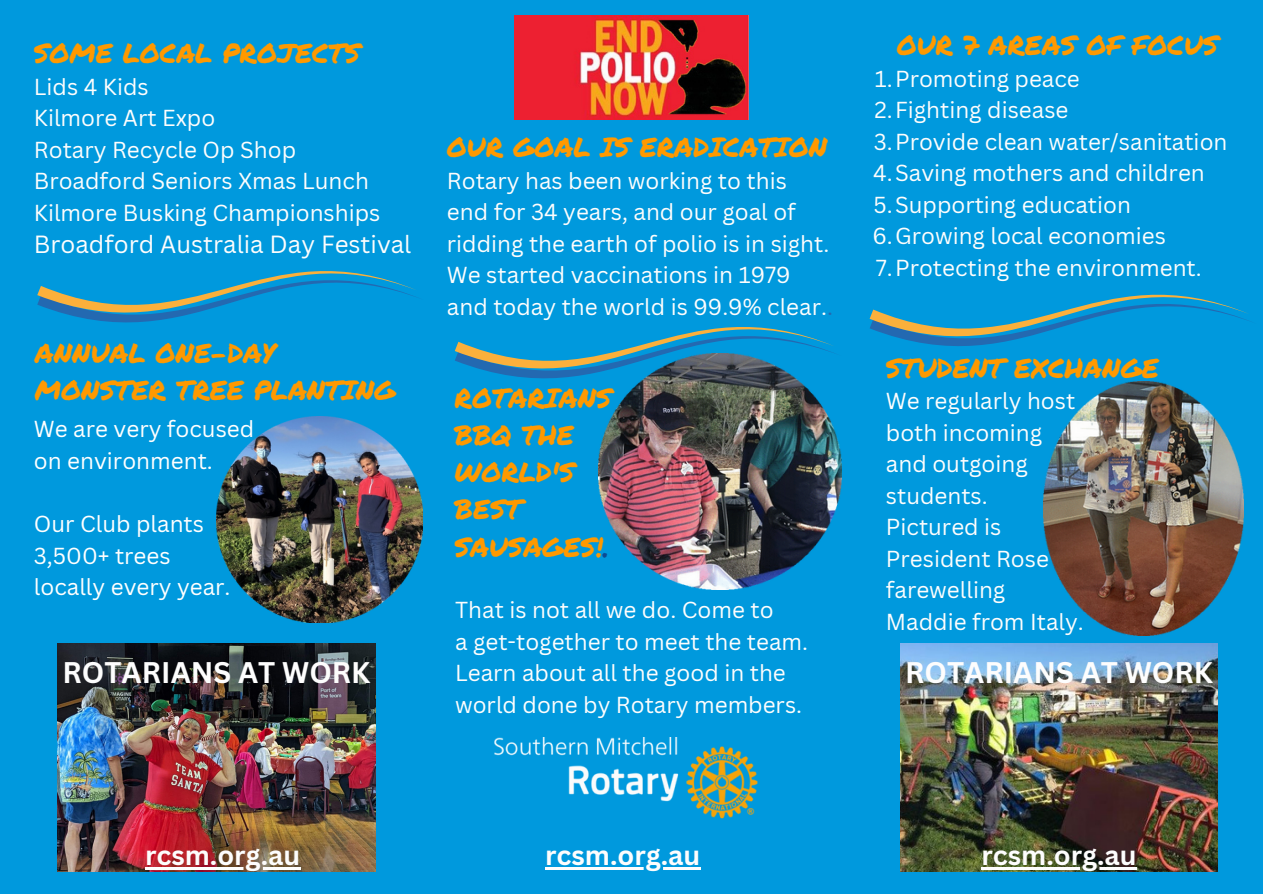
<style>
.page{position:relative;width:1263px;height:894px;background:#fff}
.page>*{position:absolute;margin:0;border:0;box-sizing:border-box;transform-origin:0 0}
.t1{font:700 28.95px "Canva Sans";color:#fdfdfd}
.t2{font:27px/37px "Permanent Marker";color:#f90}
.t3{font:700 27px "Canva Sans";color:#fdfdfd}
.t4{font:24.15px "Canva Sans";color:#fdfdfd}
.t5{font:22.5px/31.5px "Canva Sans";color:#fdfdfd}
.t6{font:22.5px "Canva Sans";color:#fff}
.s1{color:#2369b1}
.s2{color:#0d4a94}
</style>
<div class="page">
<div style="left:0;top:0;width:1263px;height:893px;background:#09d"></div>
<svg style="left:37px;top:271px;width:379px;height:52px"></svg>
<img style="left:514px;top:15px;width:234px;height:105px">
<img style="left:1043px;top:391px;width:200px;height:244px">
<img style="left:598px;top:423px;width:243px;height:166px">
<svg style="left:1104px;top:381px;width:80px;height:10px"></svg>
<svg style="left:870px;top:294px;width:379px;height:52px"></svg>
<img style="left:217px;top:416px;width:205px;height:206px">
<img style="left:58px;top:643px;width:317px;height:228px">
<img style="left:900px;top:643px;width:317px;height:228px">
<img style="left:608px;top:413px;width:224px;height:10px">
<svg style="left:455px;top:327px;width:379px;height:86px"></svg>
<img style="left:494px;top:737px;width:264px;height:82px">
<hr style="left:145px;top:867px;width:155px;height:2px;background:#fdfdfd">
<hr style="left:545px;top:867px;width:156px;height:2px;background:#fdfdfd">
<hr style="left:981px;top:867px;width:156px;height:2px;background:#fdfdfd">
<p class="t2" style="left:34px;top:34px;width:328px">SOME LOCAL PROJECTS</p>
<p class="t5" style="left:34px;top:70px;width:116px">Lids 4 Kids</p>
<p class="t5" style="left:34px;top:102px;width:183px">Kilmore Art Expo</p>
<p class="t5" style="left:34px;top:133px;width:264px">Rotary Recycle Op Shop</p>
<p class="t5" style="left:34px;top:165px;width:337px">Broadford Seniors Xmas Lunch</p>
<p class="t5" style="left:34px;top:196px;width:348px">Kilmore Busking Championships</p>
<p class="t4" style="left:34px;top:227px;width:379px">Broadford Australia Day Festival</p>
<p class="t2" style="left:447px;top:128px;width:382px">OUR GOAL IS ERADICATION</p>
<p class="t5" style="left:447px;top:164px;width:388px">Rotary has been working to this end for 34 years, and our goal of ridding the earth of polio is in sight.<br>We started vaccinations in 1979 and today the world is 99.9% clear.<span class="s1">.</span></p>
<p class="t2" style="left:897px;top:26px;width:323px">OUR 7 AREAS OF FOCUS</p>
<p class="t5" style="left:875px;top:62px;width:206px">1.Promoting peace</p>
<p class="t5" style="left:874px;top:94px;width:195px">2.Fighting disease</p>
<p class="t5" style="left:874px;top:125px;width:355px">3.Provide clean water/sanitation</p>
<p class="t5" style="left:873px;top:157px;width:333px">4.Saving mothers and children</p>
<p class="t5" style="left:874px;top:188px;width:259px">5.Supporting education</p>
<p class="t5" style="left:872px;top:220px;width:295px">6.Growing local economies</p>
<p class="t5" style="left:876px;top:251px;width:327px">7.Protecting the environment.</p>
<p class="t2" style="left:35px;top:333px;width:362px">ANNUAL ONE-DAY<br>MONSTER TREE PLANTING</p>
<p class="t6" style="left:34px;top:413px;width:222px">We are very focused</p>
<p class="t6" style="left:34px;top:445px;width:180px">on environment.</p>
<p class="t2" style="left:886px;top:348px;width:274px">STUDENT EXCHANGE</p>
<p class="t5" style="left:886px;top:384px;width:191px">We regularly host</p>
<p class="t5" style="left:886px;top:416px;width:158px">both incoming</p>
<p class="t5" style="left:886px;top:447px;width:143px">and outgoing</p>
<p class="t5" style="left:886px;top:479px;width:103px">students.</p>
<p class="t5" style="left:886px;top:510px;width:117px">Pictured is</p>
<p class="t5" style="left:886px;top:542px;width:165px">President Rose</p>
<p class="t5" style="left:886px;top:573px;width:121px">farewelling</p>
<p class="t5" style="left:886px;top:605px;width:199px">Maddie from Italy.</p>
<p class="t2" style="left:455px;top:378px;width:159px">ROTARIANS</p>
<p class="t2" style="left:455px;top:416px;width:121px">BBQ THE</p>
<p class="t2" style="left:455px;top:453px;width:121px">WORLD'S</p>
<p class="t2" style="left:455px;top:490px;width:69px">BEST</p>
<p class="t2" style="left:455px;top:527px;width:156px">SAUSAGES!<span class="s2">.</span></p>
<p class="t6" style="left:34px;top:508px;width:172px">Our Club plants</p>
<p class="t6" style="left:34px;top:539px;width:138px">3,500+ trees</p>
<p class="t6" style="left:34px;top:570px;width:198px">locally every year.</p>
<p class="t5" style="left:455px;top:593px;width:320px">That is not all we do. Come to</p>
<p class="t5" style="left:455px;top:625px;width:355px">a get-together to meet the team.</p>
<p class="t5" style="left:455px;top:656px;width:332px">Learn about all the good in the</p>
<p class="t5" style="left:455px;top:688px;width:349px">world done by Rotary members.</p>
<p class="t1" style="left:63px;top:652px;width:309px">ROTARIANS AT WORK</p>
<p class="t1" style="left:905px;top:652px;width:309px">ROTARIANS AT WORK</p>
<p class="t3" style="left:145px;top:836px;width:157px">rcsm.org.au</p>
<p class="t3" style="left:545px;top:836px;width:157px">rcsm.org.au</p>
<p class="t3" style="left:981px;top:836px;width:157px">rcsm.org.au</p>
</div>
